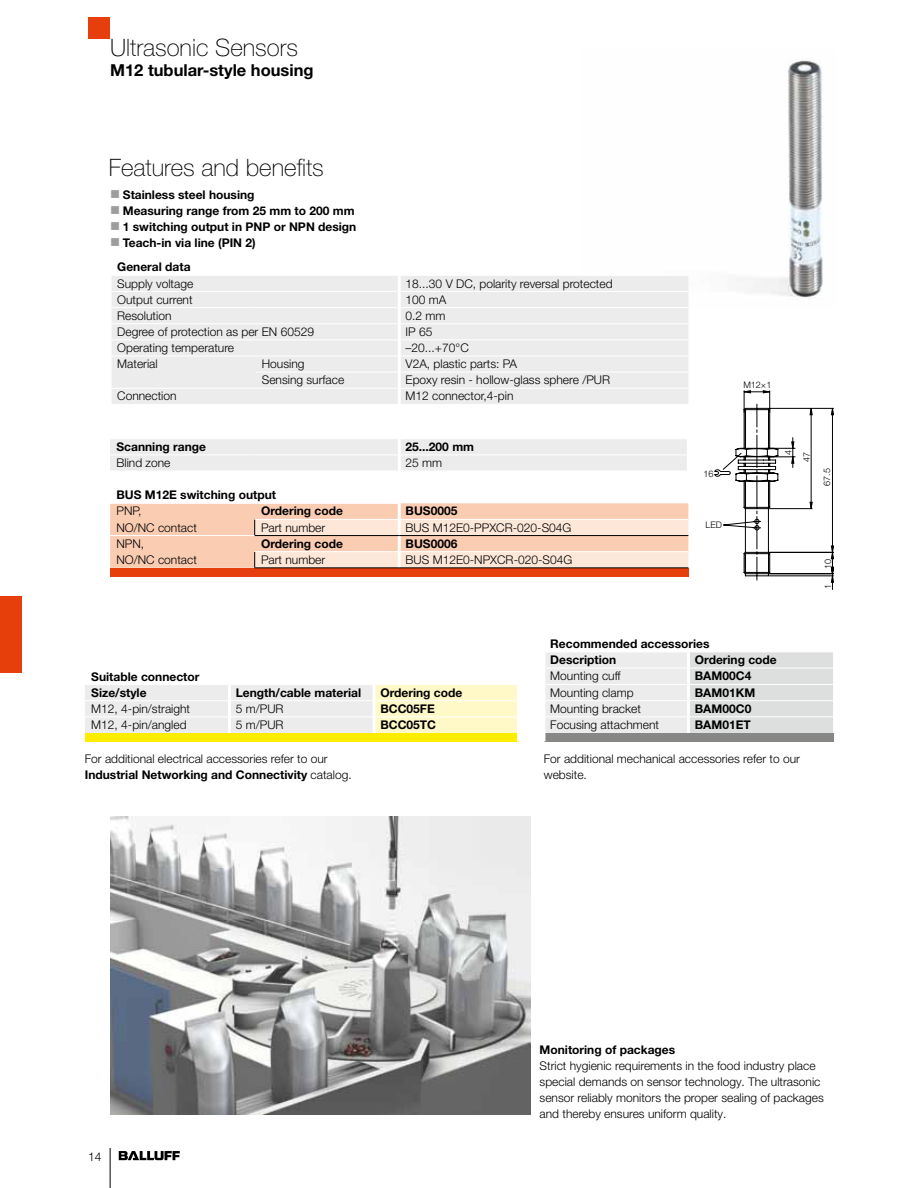
<style>
.page{position:relative;width:918px;height:1188px;background:#fff}
.page>*{position:absolute;margin:0;border:0;box-sizing:border-box;transform-origin:0 0}
.t1{font:100 24px "Helvetica Neue LT Pro";color:#000}
.t2{font:700 16.5px "Helvetica Neue LT Pro";color:#000}
.t3{font:300 12px/16.2px "Helvetica Neue LT Pro";color:#000}
.t4{font:700 12px/16.2px "Helvetica Neue LT Pro";color:#000}
.t5{font:300 9px "Helvetica Neue LT Pro";color:#000}
.s1{color:#9c9d9d}
.s2{font-weight:700}
</style>
<div class="page">
<img style="left:688px;top:60px;width:135px;height:238px">
<div style="left:112px;top:276px;width:576px;height:128px;background:#ececed"></div>
<hr style="left:401px;top:291px;width:287px;height:1px;background:#fff">
<hr style="left:112px;top:307px;width:143px;height:1px;background:#fff">
<hr style="left:255px;top:307px;width:143px;height:1px;background:#fff">
<hr style="left:401px;top:307px;width:287px;height:1px;background:#fff">
<hr style="left:112px;top:323px;width:143px;height:1px;background:#fff">
<hr style="left:255px;top:323px;width:143px;height:1px;background:#fff">
<hr style="left:401px;top:323px;width:287px;height:1px;background:#fff">
<hr style="left:112px;top:340px;width:143px;height:1px;background:#fff">
<hr style="left:255px;top:340px;width:143px;height:1px;background:#fff">
<hr style="left:401px;top:340px;width:287px;height:1px;background:#fff">
<hr style="left:112px;top:356px;width:143px;height:1px;background:#fff">
<hr style="left:255px;top:356px;width:143px;height:1px;background:#fff">
<hr style="left:401px;top:356px;width:287px;height:1px;background:#fff">
<hr style="left:255px;top:372px;width:143px;height:1px;background:#fff">
<hr style="left:401px;top:372px;width:287px;height:1px;background:#fff">
<hr style="left:112px;top:388px;width:143px;height:1px;background:#fff">
<hr style="left:255px;top:388px;width:143px;height:1px;background:#fff">
<hr style="left:401px;top:388px;width:287px;height:1px;background:#fff">
<hr style="left:112px;top:291px;width:143px;height:1px;background:#fff">
<hr style="left:255px;top:291px;width:143px;height:1px;background:#fff">
<hr style="left:398px;top:275px;width:3px;height:16px;background:#fff">
<hr style="left:398px;top:291px;width:3px;height:17px;background:#fff">
<hr style="left:398px;top:308px;width:3px;height:16px;background:#fff">
<hr style="left:398px;top:324px;width:3px;height:16px;background:#fff">
<hr style="left:398px;top:340px;width:3px;height:16px;background:#fff">
<hr style="left:398px;top:356px;width:3px;height:16px;background:#fff">
<hr style="left:398px;top:372px;width:3px;height:16px;background:#fff">
<hr style="left:398px;top:388px;width:3px;height:16px;background:#fff">
<div style="left:110px;top:439px;width:577px;height:32px;background:#ececed"></div>
<div style="left:110px;top:568px;width:578px;height:8px;background:#e73f0c"></div>
<svg style="left:110px;top:503px;width:578px;height:65px;background:#f6d3bf"></svg>
<hr style="left:398px;top:552px;width:3px;height:16px;background:#fff">
<hr style="left:254px;top:568px;width:145px;height:1px;background:#000">
<hr style="left:399px;top:568px;width:289px;height:1px;background:#000">
<hr style="left:110px;top:455px;width:145px;height:1px;background:#fff">
<hr style="left:255px;top:455px;width:143px;height:1px;background:#fff">
<hr style="left:401px;top:455px;width:286px;height:1px;background:#fff">
<hr style="left:255px;top:503px;width:146px;height:1px;background:#fff">
<hr style="left:110px;top:503px;width:145px;height:1px;background:#fff">
<hr style="left:110px;top:535px;width:144px;height:1px;background:#fff">
<hr style="left:398px;top:439px;width:3px;height:16px;background:#fff">
<hr style="left:398px;top:455px;width:3px;height:16px;background:#fff">
<svg style="left:85px;top:685px;width:434px;height:57px;background:#f4f0be"></svg>
<hr style="left:85px;top:717px;width:144px;height:1px;background:#fff">
<hr style="left:229px;top:717px;width:145px;height:1px;background:#fff">
<hr style="left:374px;top:717px;width:143px;height:1px;background:#fff">
<hr style="left:517px;top:685px;width:3px;height:16px;background:#fff">
<hr style="left:517px;top:701px;width:3px;height:16px;background:#fff">
<hr style="left:517px;top:717px;width:3px;height:16px;background:#fff">
<svg style="left:545px;top:652px;width:288px;height:89px;background:#dedede"></svg>
<svg style="left:714px;top:390px;width:120px;height:200px"></svg>
<img style="left:110px;top:817px;width:421px;height:297px">
<div style="left:0;top:596px;width:21px;height:77px;background:#e73f0c"></div>
<svg style="left:119px;top:1151px;width:61px;height:9px"></svg>
<div style="left:89px;top:18px;width:21px;height:21px;background:#e73f0c"></div>
<hr style="left:110px;top:1148px;width:1px;height:40px;background:#000">
<h1 class="t1" style="left:110px;top:33px;width:189px">Ultrasonic Sensors</h1>
<h2 class="t2" style="left:110px;top:59px;width:205px">M12 tubular-style housing</h2>
<h1 class="t1" style="left:109px;top:153px;width:217px">Features and benefits</h1>
<p class="t4" style="left:110px;top:186px;width:146px"><span class="s1">■</span> Stainless steel housing</p>
<p class="t4" style="left:110px;top:202px;width:246px"><span class="s1">■</span> Measuring range from 25 mm to 200 mm</p>
<p class="t4" style="left:110px;top:218px;width:248px"><span class="s1">■</span> 1 switching output in PNP or NPN design</p>
<p class="t4" style="left:117px;top:230px;width:140px;line-height:24.5px;text-indent:-7px"><span class="s1">■</span> Teach-in via line (PIN 2)<br>General data</p>
<p class="t3" style="left:117px;top:275px;width:78px">Supply voltage</p>
<p class="t3" style="left:406px;top:275px;width:208px">18...30 V DC, polarity reversal protected</p>
<p class="t3" style="left:117px;top:291px;width:77px">Output current</p>
<p class="t3" style="left:406px;top:291px;width:42px">100 mA</p>
<p class="t3" style="left:117px;top:307px;width:56px">Resolution</p>
<p class="t3" style="left:406px;top:307px;width:42px">0.2 mm</p>
<p class="t3" style="left:117px;top:323px;width:198px">Degree of protection as per EN 60529</p>
<p class="t3" style="left:406px;top:323px;width:28px">IP 65</p>
<p class="t3" style="left:117px;top:339px;width:118px">Operating temperature</p>
<p class="t3" style="left:406px;top:339px;width:65px">–20...+70°C</p>
<p class="t3" style="left:117px;top:356px;width:42px">Material</p>
<p class="t3" style="left:262px;top:356px;width:44px">Housing</p>
<p class="t3" style="left:406px;top:356px;width:113px">V2A, plastic parts: PA</p>
<p class="t3" style="left:262px;top:372px;width:84px">Sensing surface</p>
<p class="t3" style="left:406px;top:372px;width:206px">Epoxy resin - hollow-glass sphere /PUR</p>
<p class="t3" style="left:117px;top:388px;width:61px">Connection</p>
<p class="t3" style="left:406px;top:388px;width:109px">M12 connector,4-pin</p>
<p class="t4" style="left:117px;top:438px;width:91px">Scanning range</p>
<p class="t4" style="left:406px;top:438px;width:70px">25...200 mm</p>
<p class="t3" style="left:117px;top:454px;width:56px">Blind zone</p>
<p class="t3" style="left:406px;top:454px;width:38px">25 mm</p>
<p class="t4" style="left:117px;top:487px;width:161px">BUS M12E switching output</p>
<p class="t3" style="left:117px;top:503px;width:82px">PNP,<br>NO/NC contact</p>
<p class="t4" style="left:261px;top:503px;width:83px">Ordering code</p>
<p class="t4" style="left:406px;top:503px;width:53px">BUS0005</p>
<p class="t3" style="left:261px;top:519px;width:66px">Part number</p>
<p class="t3" style="left:406px;top:519px;width:167px">BUS M12E0-PPXCR-020-S04G</p>
<p class="t3" style="left:117px;top:535px;width:82px">NPN,<br>NO/NC contact</p>
<p class="t4" style="left:261px;top:535px;width:83px">Ordering code</p>
<p class="t4" style="left:406px;top:535px;width:53px">BUS0006</p>
<p class="t3" style="left:261px;top:551px;width:66px">Part number</p>
<p class="t3" style="left:406px;top:551px;width:168px">BUS M12E0-NPXCR-020-S04G</p>
<p class="t5" style="left:743px;top:380px;width:30px">M12×1</p>
<p class="t5" style="left:704px;top:468px;width:12px">16</p>
<p class="t5" style="left:706px;top:519px;width:18px">LED</p>
<p class="t5" style="left:783px;top:455px;width:7px;rotate:-90deg">4</p>
<p class="t5" style="left:801px;top:462px;width:12px;rotate:-90deg">47</p>
<p class="t5" style="left:822px;top:486px;width:19px;rotate:-90deg">67.5</p>
<p class="t5" style="left:823px;top:569px;width:12px;rotate:-90deg">10</p>
<p class="t5" style="left:823px;top:589px;width:7px;rotate:-90deg">1</p>
<p class="t4" style="left:91px;top:668px;width:110px">Suitable connector<br>Size/style</p>
<p class="t4" style="left:236px;top:684px;width:127px">Length/cable material</p>
<p class="t4" style="left:380px;top:684px;width:83px">Ordering code</p>
<p class="t3" style="left:91px;top:700px;width:100px">M12, 4-pin/straight</p>
<p class="t3" style="left:236px;top:700px;width:49px">5 m/PUR</p>
<p class="t4" style="left:380px;top:700px;width:56px">BCC05FE</p>
<p class="t3" style="left:91px;top:716px;width:97px">M12, 4-pin/angled</p>
<p class="t3" style="left:236px;top:716px;width:49px">5 m/PUR</p>
<p class="t4" style="left:380px;top:716px;width:57px">BCC05TC</p>
<p class="t3" style="left:85px;top:751px;width:268px">For additional electrical accessories refer to our<br><span class="s2">Industrial Networking and Connectivity</span> catalog.</p>
<p class="t4" style="left:550px;top:635px;width:161px">Recommended accessories<br>Description</p>
<p class="t4" style="left:695px;top:651px;width:83px">Ordering code</p>
<p class="t3" style="left:550px;top:668px;width:72px">Mounting cuff</p>
<p class="t4" style="left:695px;top:668px;width:58px">BAM00C4</p>
<p class="t3" style="left:550px;top:684px;width:85px">Mounting clamp</p>
<p class="t4" style="left:695px;top:684px;width:62px">BAM01KM</p>
<p class="t3" style="left:550px;top:700px;width:92px">Mounting bracket</p>
<p class="t4" style="left:695px;top:700px;width:58px">BAM00C0</p>
<p class="t3" style="left:550px;top:716px;width:110px">Focusing attachment</p>
<p class="t4" style="left:695px;top:716px;width:58px">BAM01ET</p>
<p class="t3" style="left:544px;top:751px;width:258px">For additional mechanical accessories refer to our website.</p>
<p class="t3" style="left:88px;top:1148px;width:15px">14</p>
<p class="t4" style="left:540px;top:1041px;width:137px">Monitoring of packages</p>
<p class="t3" style="left:540px;top:1057px;width:286px">Strict hygienic requirements in the food industry place special demands on sensor technology. The ultrasonic sensor reliably monitors the proper sealing of packages and thereby ensures uniform quality.</p>
</div>
